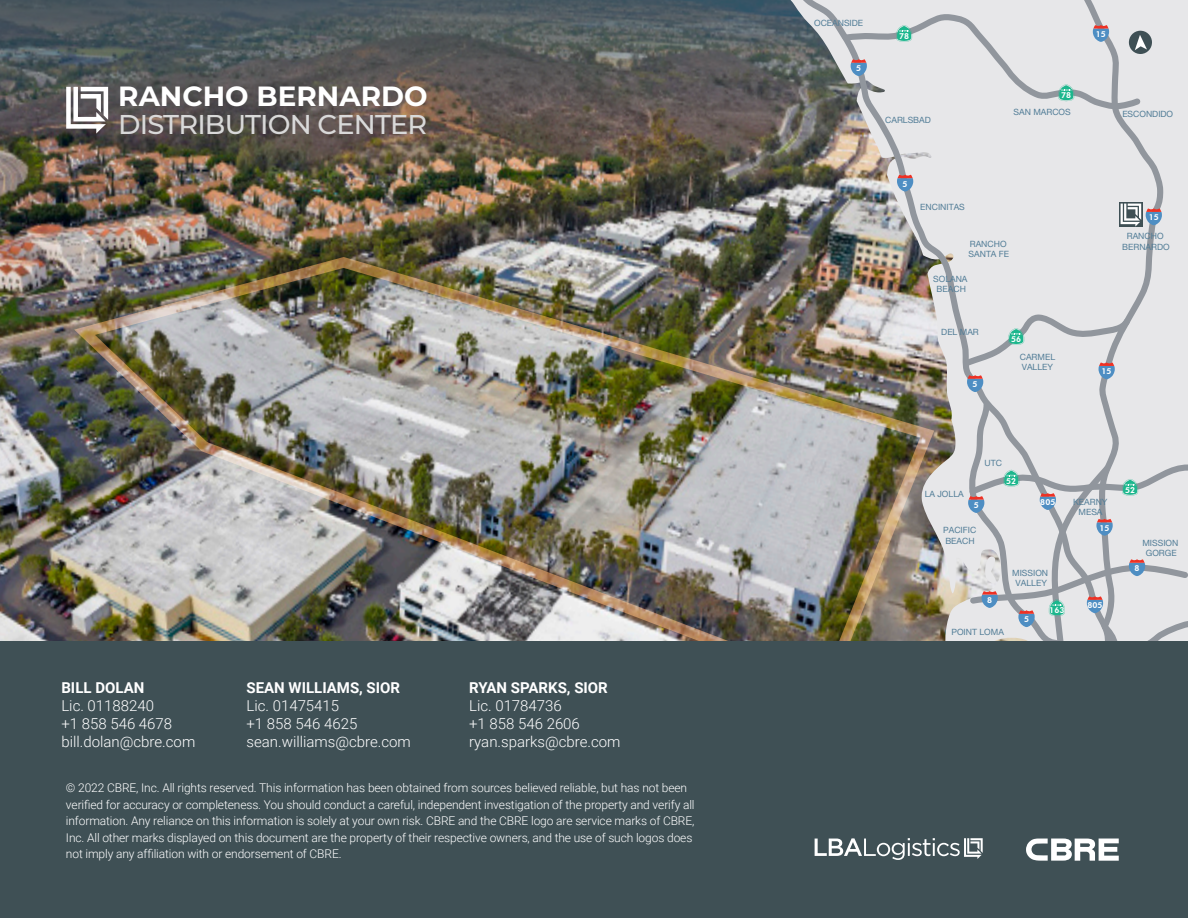
<style>
.page{position:relative;width:1188px;height:918px;background:#fff}
.page>*{position:absolute;margin:0;border:0;box-sizing:border-box;transform-origin:0 0}
.t1{font:700 27.75px "Montserrat";color:#fff}
.t2{font:500 27.15px "Montserrat";letter-spacing:-.03em;color:#d9d9d9}
.t3{font:300 15px "Roboto";color:#fff}
.t4{font:700 15px "Roboto";color:#fff}
._2285_Body{font:300 12px/16.5px "Roboto";letter-spacing:-.01em;color:#fff}
.t5{font:8.7px/10.4px "Helvetica Neue";color:#527d97;text-align:center}
.t6{font:800 8.25px "Futura BT";color:#fff}
</style>
<div class="page">
<img style="left:0;top:0;width:777px;height:641px">
<svg style="left:777px;top:0;width:411px;height:399px;background:#d3d3d4"></svg>
<svg style="left:1113px;top:0;width:52px;height:460px;background:#e0e0e3"></svg>
<img style="left:783px;top:0;width:330px;height:641px">
<svg style="left:897px;top:175px;width:16px;height:17px"></svg>
<svg style="left:960px;top:313px;width:175px;height:79px;background:#d6d9dc"></svg>
<svg style="left:964px;top:460px;width:224px;height:181px;background:#d2d5d8"></svg>
<img style="left:70px;top:252px;width:871px;height:389px">
<div style="left:0;top:641px;width:1188px;height:277px;background:#3f5055"></div>
<svg style="left:1129px;top:30px;width:23px;height:24px"></svg>
<svg style="left:839px;top:12px;width:308px;height:100px;background:#d6d8db"></svg>
<svg style="left:815px;top:838px;width:168px;height:22px"></svg>
<svg style="left:1026px;top:839px;width:93px;height:22px"></svg>
<svg style="left:66px;top:87px;width:42px;height:47px"></svg>
<svg style="left:1119px;top:202px;width:24px;height:25px"></svg>
<svg style="left:1121px;top:204px;width:41px;height:23px"></svg>
<p class="t1" style="left:118px;top:76px;width:311px">RANCHO BERNARDO</p>
<p class="t2" style="left:118px;top:105px;width:311px">DISTRIBUTION CENTER</p>
<p class="t4" style="left:61px;top:677px;width:84px">BILL DOLAN</p>
<p class="t3" style="left:61px;top:695px;width:94px">Lic. 01188240</p>
<p class="t3" style="left:61px;top:713px;width:112px">+1 858 546 4678</p>
<p class="t3" style="left:61px;top:731px;width:135px">bill.dolan@cbre.com</p>
<p class="t4" style="left:247px;top:677px;width:155px">SEAN WILLIAMS, SIOR</p>
<p class="t3" style="left:247px;top:695px;width:94px">Lic. 01475415</p>
<p class="t3" style="left:247px;top:713px;width:112px">+1 858 546 4625</p>
<p class="t3" style="left:247px;top:731px;width:166px">sean.williams@cbre.com</p>
<p class="t4" style="left:469px;top:677px;width:140px">RYAN SPARKS, SIOR</p>
<p class="t3" style="left:469px;top:695px;width:94px">Lic. 01784736</p>
<p class="t3" style="left:469px;top:713px;width:112px">+1 858 546 2606</p>
<p class="t3" style="left:469px;top:731px;width:153px">ryan.sparks@cbre.com</p>
<p class="_2285_Body" style="left:66px;top:779px;width:630px">© 2022 CBRE, Inc. All rights reserved. This information has been obtained from sources believed reliable, but has not been verified for accuracy or completeness. You should conduct a careful, independent investigation of the property and verify all information. Any reliance on this information is solely at your own risk. CBRE and the CBRE logo are service marks of CBRE, Inc. All other marks displayed on this document are the property of their respective owners, and the use of such logos does not imply any affiliation with or endorsement of CBRE.</p>
<p class="t5" style="left:814px;top:18px;width:51px">OCEANSIDE</p>
<p class="t6" style="left:856px;top:63px;width:7px">5</p>
<p class="t6" style="left:899px;top:31px;width:12px">78</p>
<p class="t5" style="left:885px;top:115px;width:47px">CARLSBAD</p>
<p class="t6" style="left:1061px;top:90px;width:12px">78</p>
<p class="t6" style="left:1096px;top:29px;width:12px">15</p>
<p class="t5" style="left:1014px;top:107px;width:59px">SAN MARCOS</p>
<p class="t5" style="left:1122px;top:109px;width:52px">ESCONDIDO</p>
<p class="t6" style="left:903px;top:179px;width:7px">5</p>
<p class="t5" style="left:920px;top:202px;width:46px">ENCINITAS</p>
<p class="t5" style="left:969px;top:238px;width:42px;text-align:left">RANCHO<br>SANTA FE</p>
<p class="t5" style="left:933px;top:273px;width:36px">SOLANA<br>BEACH</p>
<p class="t5" style="left:941px;top:327px;width:39px">DEL MAR</p>
<p class="t6" style="left:973px;top:379px;width:7px">5</p>
<p class="t6" style="left:1011px;top:334px;width:12px">56</p>
<p class="t5" style="left:1020px;top:352px;width:37px;text-align:left">CARMEL<br>VALLEY</p>
<p class="t6" style="left:1149px;top:212px;width:12px">15</p>
<p class="t5" style="left:1122px;top:231px;width:49px">RANCHO<br>BERNARDO</p>
<p class="t6" style="left:1102px;top:366px;width:12px">15</p>
<p class="t5" style="left:985px;top:458px;width:19px">UTC</p>
<p class="t5" style="left:925px;top:489px;width:41px">LA JOLLA</p>
<p class="t6" style="left:974px;top:500px;width:7px">5</p>
<p class="t5" style="left:943px;top:525px;width:35px;text-align:left">PACIFIC<br>BEACH</p>
<p class="t6" style="left:1006px;top:476px;width:12px">52</p>
<p class="t6" style="left:1040px;top:497px;width:17px">805</p>
<p class="t5" style="left:1073px;top:497px;width:36px">KEARNY<br>MESA</p>
<p class="t6" style="left:1100px;top:523px;width:12px">15</p>
<p class="t6" style="left:987px;top:595px;width:7px">8</p>
<p class="t5" style="left:951px;top:626px;width:54px">POINT LOMA</p>
<p class="t5" style="left:1012px;top:568px;width:38px">MISSION<br>VALLEY</p>
<p class="t6" style="left:1024px;top:614px;width:7px">5</p>
<p class="t6" style="left:1049px;top:605px;width:17px">163</p>
<p class="t6" style="left:1087px;top:600px;width:17px">805</p>
<p class="t6" style="left:1125px;top:485px;width:12px">52</p>
<p class="t5" style="left:1142px;top:537px;width:38px">MISSION<br>GORGE</p>
<p class="t6" style="left:1135px;top:563px;width:7px">8</p>
</div>
